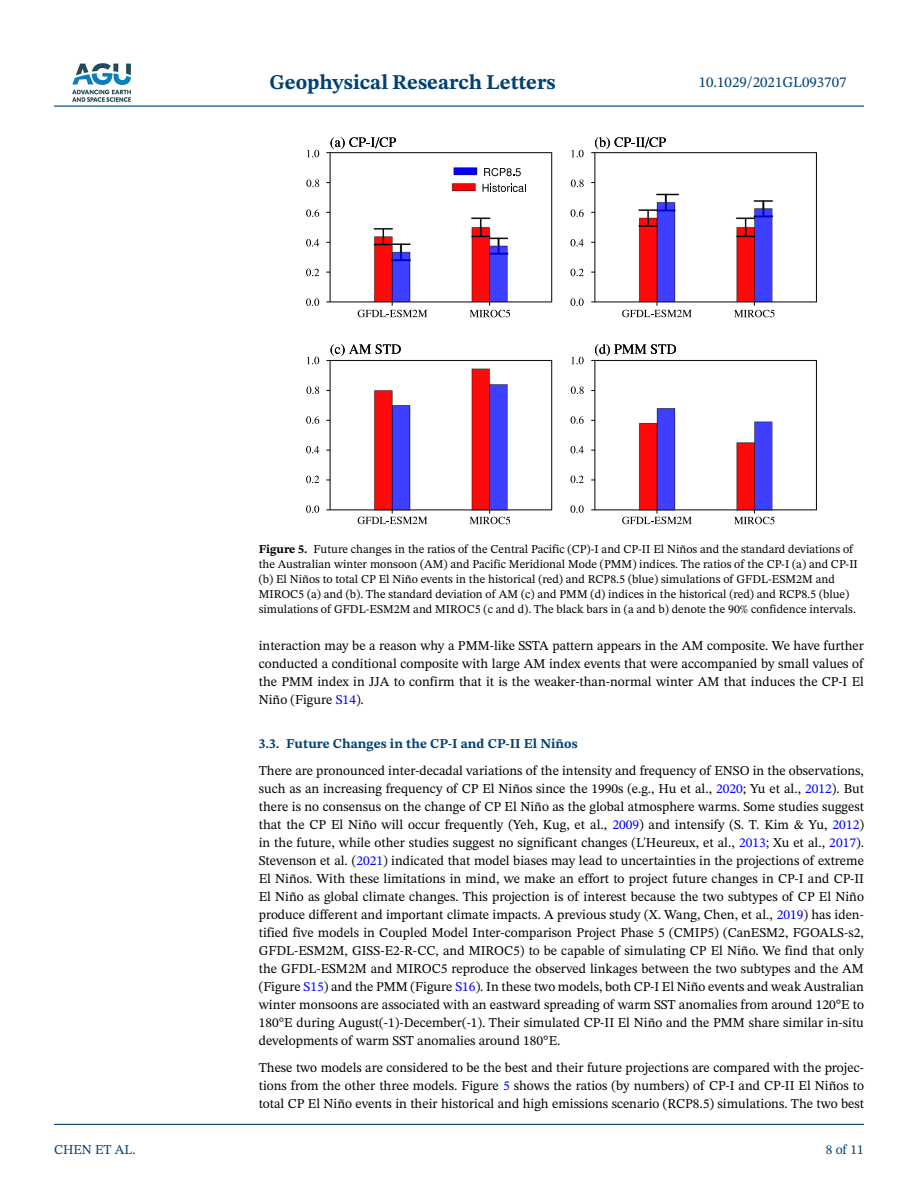
<style>
.page{position:relative;width:918px;height:1188px;background:#fff}
.page>*{position:absolute;margin:0;border:0;box-sizing:border-box;transform-origin:0 0}
.t1{font:700 21px "STIX Two Text";color:#004174}
.t2{font:15px "STIX Two Text";color:#004174}
.t3{font:13.5px/18px "STIX Two Text";color:#000;text-align:justify}
.t4{font:700 13.5px "STIX Two Text";color:#004174}
.t5{font:13.5px "STIX Two Text";color:#004174}
.t6{font:12px/15px "STIX Two Text";color:#000}
.s1{font-weight:700}
.s2{color:#00f}
</style>
<div class="page">
<hr style="left:54px;top:106px;width:810px;height:1px;background:#004174">
<hr style="left:54px;top:1124px;width:810px;height:1px;background:#004174">
<img style="left:72px;top:63px;width:59px;height:39px">
<img style="left:326px;top:153px;width:491px;height:360px">
<svg style="left:483px;top:184px;width:43px;height:8px"></svg>
<svg style="left:484px;top:168px;width:37px;height:8px"></svg>
<svg style="left:358px;top:310px;width:69px;height:7px"></svg>
<svg style="left:470px;top:310px;width:40px;height:7px"></svg>
<svg style="left:306px;top:298px;width:13px;height:8px"></svg>
<svg style="left:306px;top:269px;width:13px;height:7px"></svg>
<svg style="left:306px;top:239px;width:13px;height:8px"></svg>
<svg style="left:306px;top:209px;width:13px;height:8px"></svg>
<svg style="left:306px;top:180px;width:13px;height:7px"></svg>
<svg style="left:307px;top:150px;width:12px;height:7px"></svg>
<svg style="left:331px;top:137px;width:65px;height:12px"></svg>
<svg style="left:622px;top:310px;width:70px;height:7px"></svg>
<svg style="left:734px;top:310px;width:41px;height:7px"></svg>
<svg style="left:570px;top:298px;width:14px;height:8px"></svg>
<svg style="left:570px;top:269px;width:14px;height:7px"></svg>
<svg style="left:571px;top:239px;width:13px;height:8px"></svg>
<svg style="left:571px;top:209px;width:13px;height:8px"></svg>
<svg style="left:571px;top:180px;width:13px;height:7px"></svg>
<svg style="left:571px;top:150px;width:13px;height:7px"></svg>
<svg style="left:595px;top:137px;width:71px;height:12px"></svg>
<svg style="left:358px;top:517px;width:69px;height:7px"></svg>
<svg style="left:470px;top:517px;width:40px;height:7px"></svg>
<svg style="left:306px;top:505px;width:13px;height:8px"></svg>
<svg style="left:306px;top:476px;width:13px;height:7px"></svg>
<svg style="left:306px;top:446px;width:13px;height:7px"></svg>
<svg style="left:306px;top:416px;width:13px;height:8px"></svg>
<svg style="left:306px;top:386px;width:13px;height:8px"></svg>
<svg style="left:307px;top:357px;width:12px;height:7px"></svg>
<svg style="left:331px;top:344px;width:70px;height:12px"></svg>
<svg style="left:622px;top:517px;width:70px;height:7px"></svg>
<svg style="left:734px;top:517px;width:41px;height:7px"></svg>
<svg style="left:570px;top:505px;width:14px;height:8px"></svg>
<svg style="left:570px;top:476px;width:14px;height:7px"></svg>
<svg style="left:571px;top:446px;width:13px;height:7px"></svg>
<svg style="left:571px;top:416px;width:13px;height:8px"></svg>
<svg style="left:571px;top:386px;width:13px;height:8px"></svg>
<svg style="left:571px;top:357px;width:13px;height:7px"></svg>
<svg style="left:595px;top:344px;width:81px;height:12px"></svg>
<h1 class="t1" style="left:269px;top:67px;width:288px">Geophysical Research Letters</h1>
<p class="t2" style="left:699px;top:72px;width:149px">10.1029/2021GL093707</p>
<p class="t5" style="left:54px;top:1140px;width:83px">CHEN ET AL.</p>
<p class="t6" style="left:259px;top:541px;width:601px"><span class="s1">Figure 5.</span> Future changes in the ratios of the Central Pacific (CP)-I and CP-II El Niños and the standard deviations of the Australian winter monsoon (AM) and Pacific Meridional Mode (PMM) indices. The ratios of the CP-I (a) and CP-II (b) El Niños to total CP El Niño events in the historical (red) and RCP8.5 (blue) simulations of GFDL-ESM2M and MIROC5 (a) and (b). The standard deviation of AM (c) and PMM (d) indices in the historical (red) and RCP8.5 (blue) simulations of GFDL-ESM2M and MIROC5 (c and d). The black bars in (a and b) denote the 90% confidence intervals.</p>
<p class="t3" style="left:259px;top:637px;width:607px">interaction may be a reason why a PMM-like SSTA pattern appears in the AM composite. We have further conducted a conditional composite with large AM index events that were accompanied by small values of the PMM index in JJA to confirm that it is the weaker-than-normal winter AM that induces the CP-I El Niño (Figure <span class="s2">S14</span>).</p>
<p class="t4" style="left:259px;top:734px;width:320px">3.3. Future Changes in the CP-I and CP-II El Niños</p>
<p class="t3" style="left:259px;top:761px;width:607px">There are pronounced inter-decadal variations of the intensity and frequency of ENSO in the observations, such as an increasing frequency of CP El Niños since the 1990s (e.g., Hu et al., <span class="s2">2020</span>; Yu et al., <span class="s2">2012</span>). But there is no consensus on the change of CP El Niño as the global atmosphere warms. Some studies suggest that the CP El Niño will occur frequently (Yeh, Kug, et al., <span class="s2">2009</span>) and intensify (S. T. Kim &amp; Yu, <span class="s2">2012</span>) in the future, while other studies suggest no significant changes (L'Heureux, et al., <span class="s2">2013</span>; Xu et al., <span class="s2">2017</span>).<br>Stevenson et al. (<span class="s2">2021</span>) indicated that model biases may lead to uncertainties in the projections of extreme El Niños. With these limitations in mind, we make an effort to project future changes in CP-I and CP-II El Niño as global climate changes. This projection is of interest because the two subtypes of CP El Niño produce different and important climate impacts. A previous study (X. Wang, Chen, et al., <span class="s2">2019</span>) has iden&shy;tified five models in Coupled Model Inter-comparison Project Phase 5 (CMIP5) (CanESM2, FGOALS-s2, GFDL-ESM2M, GISS-E2-R-CC, and MIROC5) to be capable of simulating CP El Niño. We find that only the GFDL-ESM2M and MIROC5 reproduce the observed linkages between the two subtypes and the AM (Figure <span class="s2">S15</span>) and the PMM (Figure <span class="s2">S16</span>). In these two models, both CP-I El Niño events and weak Australian winter monsoons are associated with an eastward spreading of warm SST anomalies from around 120°E to 180°E during August(-1)-December(-1). Their simulated CP-II El Niño and the PMM share similar in-situ developments of warm SST anomalies around 180°E.</p>
<p class="t3" style="left:259px;top:1058px;width:607px">These two models are considered to be the best and their future projections are compared with the projec&shy;tions from the other three models. Figure <span class="s2">5</span> shows the ratios (by numbers) of CP-I and CP-II El Niños to total CP El Niño events in their historical and high emissions scenario (RCP8.5) simulations. The two best</p>
<p class="t5" style="left:826px;top:1140px;width:40px">8 of 11</p>
</div>
